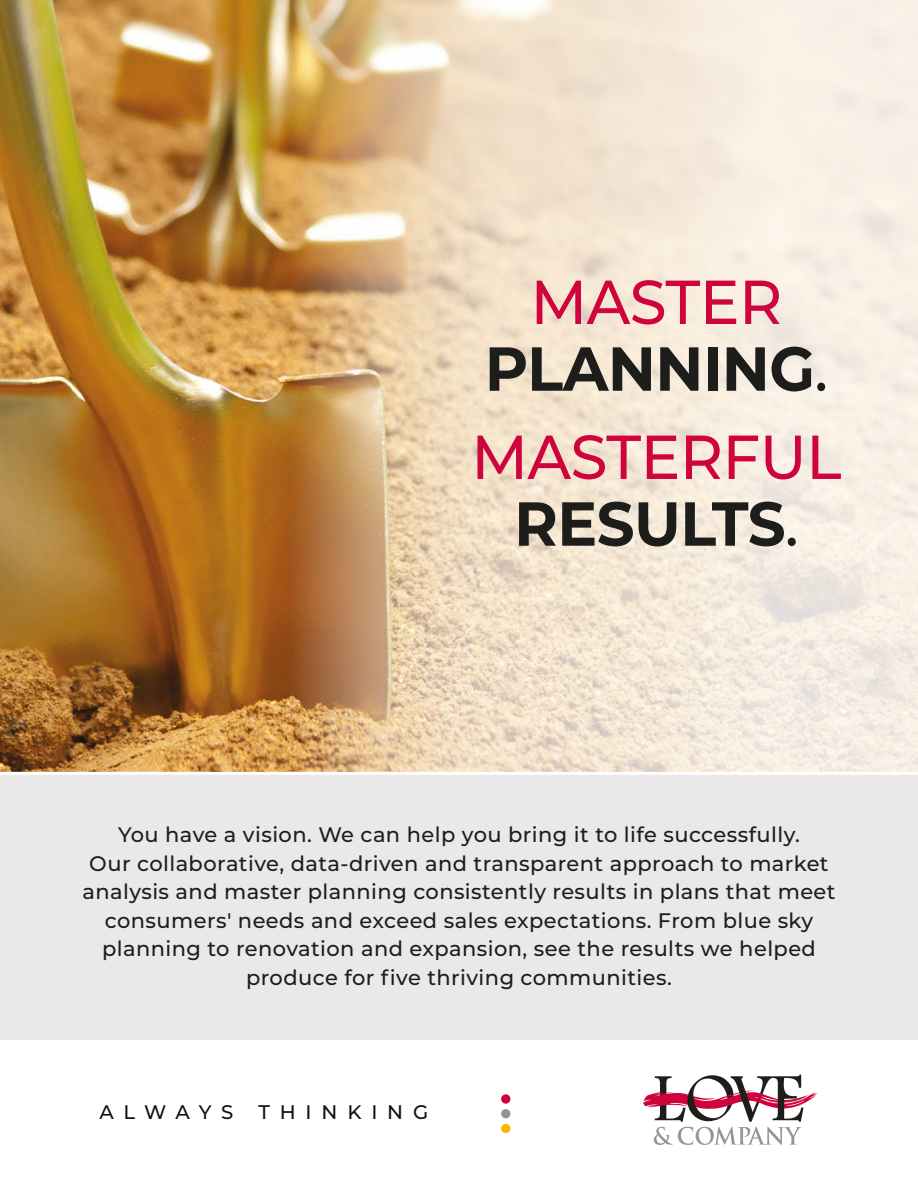
<style>
.page{position:relative;width:918px;height:1188px;background:#fff}
.page>*{position:absolute;margin:0;border:0;box-sizing:border-box;transform-origin:0 0}
.Cover_Headline{font:500 61.95px/66.8px "Montserrat";letter-spacing:-.01em;color:#d0043c;text-align:center;scale:.96 1}
.Cover_Headline-2{font:700 61.95px/66.8px "Montserrat";letter-spacing:-.01em;color:#1d1d1b;text-align:center;scale:.96 1}
.t1{font:500 21px/28.5px "Montserrat";letter-spacing:.02em;color:#1d1d1b;text-align:center}
.t2{font:500 19.65px "Montserrat";letter-spacing:.5em;color:#12110b}
.s1{font-weight:500;color:#d0043c}
.s2{font-weight:500}
.s3{font-weight:700;color:#1d1d1b}
.s4{color:#1d1d1b}
</style>
<div class="page">
<svg style="left:494px;top:0;width:424px;height:772px;background:#f4e9db"></svg>
<img style="left:0;top:0;width:494px;height:772px">
<svg style="left:643px;top:1075px;width:175px;height:70px"></svg>
<div style="left:501px;top:1124px;width:9px;height:9px;background:#fbb800;border-radius:50%"></div>
<div style="left:501px;top:1109px;width:9px;height:9px;background:#979496;border-radius:50%"></div>
<div style="left:501px;top:1094px;width:9px;height:10px;background:#d0043c;border-radius:50%"></div>
<div style="left:0;top:775px;width:918px;height:265px;background:#eae8e9"></div>
<p class="Cover_Headline-2" style="left:485px;top:266px;width:359px"><span class="s1">MASTER<br></span>PLANNING<span class="s2">.</span></p>
<p class="Cover_Headline" style="left:471px;top:421px;width:387px">MASTERFUL<br><span class="s3">RESULTS</span><span class="s4">.</span></p>
<p class="t1" style="left:82px;top:820px;width:755px">You have a vision. We can help you bring it to life successfully.<br>Our collaborative, data-driven and transparent approach to market analysis and master planning consistently results in plans that meet consumers' needs and exceed sales expectations. From blue sky planning to renovation and expansion, see the results we helped produce for five thriving communities.</p>
<p class="t2" style="left:99px;top:1099px;width:135px">ALWAYS</p>
<p class="t2" style="left:258px;top:1099px;width:171px">THINKING</p>
</div>
